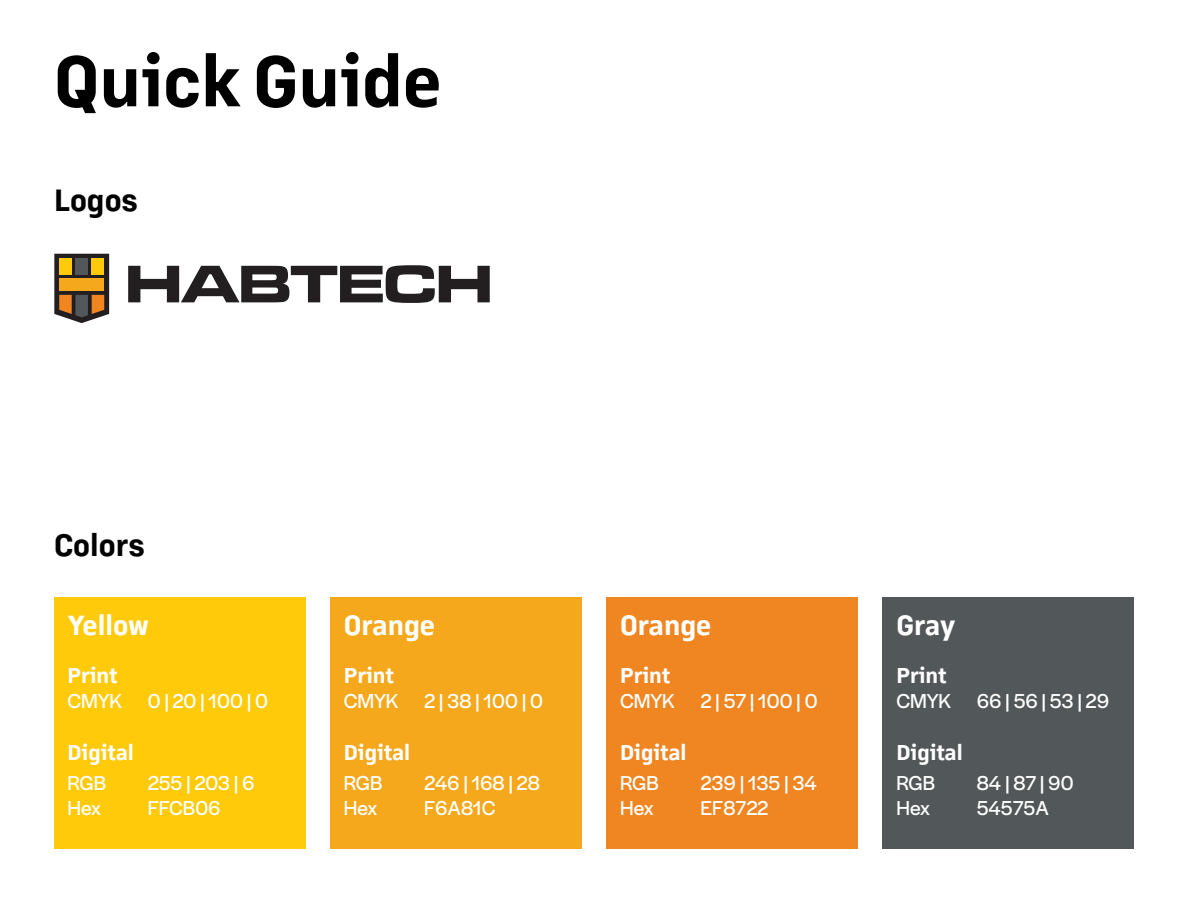
<style>
.page{position:relative;width:1188px;height:918px;background:#fff}
.page>*{position:absolute;margin:0;border:0;box-sizing:border-box;transform-origin:0 0}
.t1{font:700 69px "Margin MVB";color:#000}
.t2{font:700 30px "Margin MVB";color:#000}
.t3{font:700 27px "Margin MVB";color:#fff}
.t4{font:21px "Halyard Display";color:#fff}
.t5{font:700 21px "Margin MVB";color:#fff}
</style>
<div class="page">
<svg style="left:128px;top:265px;width:362px;height:38px"></svg>
<svg style="left:54px;top:254px;width:55px;height:69px;background:#896a34"></svg>
<div style="left:54px;top:598px;width:251px;height:251px;background:#feca0a"></div>
<div style="left:607px;top:598px;width:251px;height:251px;background:#ef8621"></div>
<div style="left:330px;top:598px;width:251px;height:251px;background:#f5a81c"></div>
<div style="left:883px;top:598px;width:251px;height:251px;background:#525759"></div>
<p class="t1" style="left:54px;top:33px;width:389px">Quick Guide</p>
<p class="t2" style="left:54px;top:179px;width:86px">Logos</p>
<p class="t2" style="left:54px;top:524px;width:92px">Colors</p>
<p class="t3" style="left:68px;top:606px;width:83px">Yellow</p>
<p class="t3" style="left:344px;top:606px;width:93px">Orange</p>
<p class="t3" style="left:620px;top:606px;width:93px">Orange</p>
<p class="t3" style="left:896px;top:606px;width:60px">Gray</p>
<p class="t5" style="left:68px;top:660px;width:52px">Print</p>
<p class="t5" style="left:344px;top:660px;width:52px">Print</p>
<p class="t5" style="left:620px;top:660px;width:52px">Print</p>
<p class="t5" style="left:896px;top:660px;width:52px">Print</p>
<p class="t4" style="left:68px;top:686px;width:56px">CMYK</p>
<p class="t4" style="left:344px;top:686px;width:56px">CMYK</p>
<p class="t4" style="left:620px;top:686px;width:56px">CMYK</p>
<p class="t4" style="left:896px;top:686px;width:56px">CMYK</p>
<p class="t4" style="left:148px;top:686px;width:122px">0 | 20 | 100 | 0</p>
<p class="t4" style="left:424px;top:686px;width:120px">2 | 38 | 100 | 0</p>
<p class="t4" style="left:700px;top:686px;width:119px">2 | 57 | 100 | 0</p>
<p class="t4" style="left:977px;top:686px;width:134px">66 | 56 | 53 | 29</p>
<p class="t5" style="left:68px;top:738px;width:68px">Digital</p>
<p class="t5" style="left:344px;top:738px;width:68px">Digital</p>
<p class="t5" style="left:620px;top:738px;width:68px">Digital</p>
<p class="t5" style="left:896px;top:738px;width:68px">Digital</p>
<p class="t4" style="left:148px;top:768px;width:108px">255 | 203 | 6</p>
<p class="t4" style="left:424px;top:768px;width:117px">246 | 168 | 28</p>
<p class="t4" style="left:700px;top:768px;width:118px">239 | 135 | 34</p>
<p class="t4" style="left:977px;top:768px;width:98px">84 | 87 | 90</p>
<p class="t4" style="left:68px;top:768px;width:40px">RGB</p>
<p class="t4" style="left:344px;top:768px;width:40px">RGB</p>
<p class="t4" style="left:620px;top:768px;width:40px">RGB</p>
<p class="t4" style="left:896px;top:768px;width:40px">RGB</p>
<p class="t4" style="left:68px;top:793px;width:35px">Hex</p>
<p class="t4" style="left:148px;top:793px;width:74px">FFCB06</p>
<p class="t4" style="left:344px;top:793px;width:35px">Hex</p>
<p class="t4" style="left:424px;top:793px;width:73px">F6A81C</p>
<p class="t4" style="left:620px;top:793px;width:35px">Hex</p>
<p class="t4" style="left:700px;top:793px;width:69px">EF8722</p>
<p class="t4" style="left:896px;top:793px;width:35px">Hex</p>
<p class="t4" style="left:977px;top:793px;width:74px">54575A</p>
</div>
